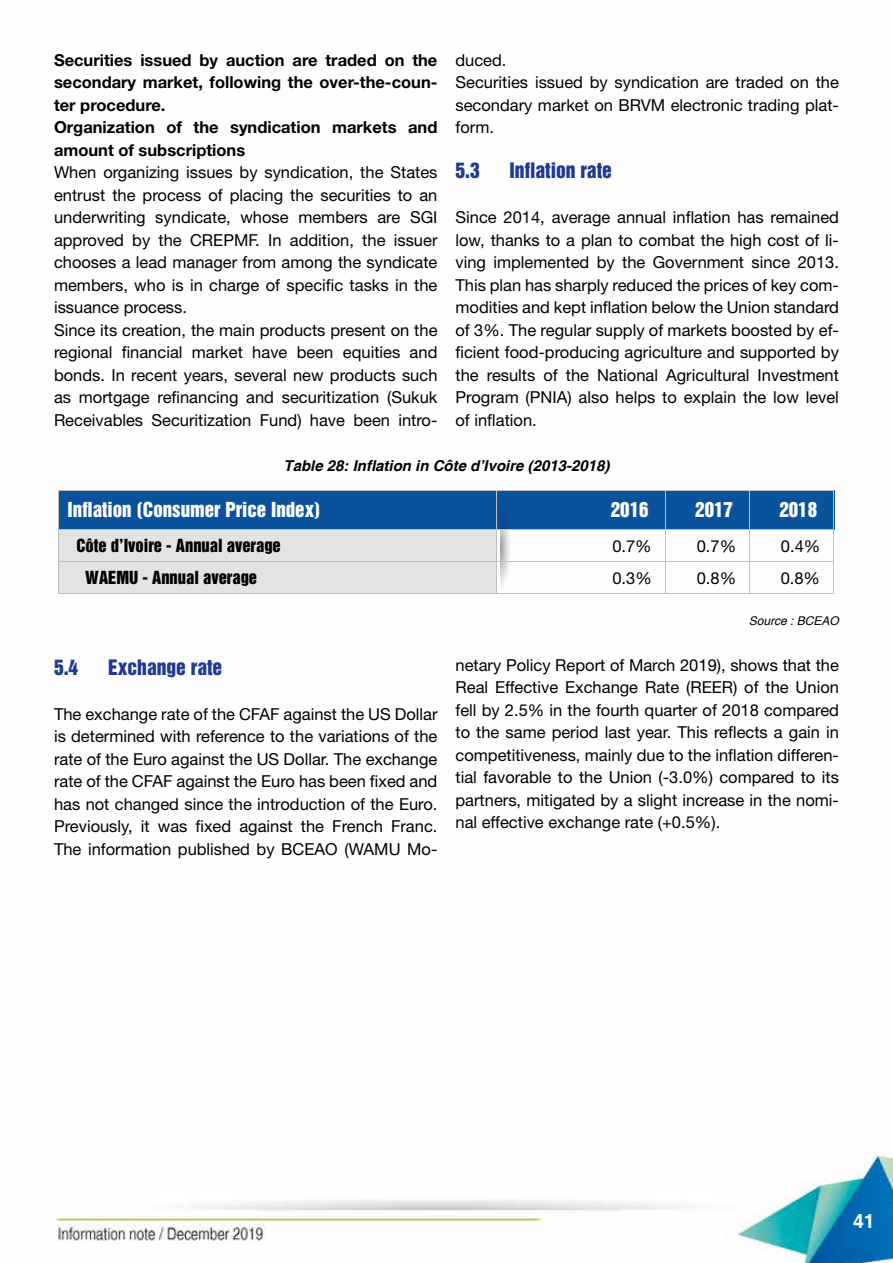
<style>
.page{position:relative;width:893px;height:1263px;background:#fff}
.page>*{position:absolute;margin:0;border:0;box-sizing:border-box;transform-origin:0 0}
.t1{font:19.5px "Helvetica Inserat";color:#213a8f}
.t2{font:700 19.5px "Helvetica";color:#fff}
.t3{font:18.9px "Helvetica Inserat";color:#fff}
.t4{font:16.5px/22.5px "Helvetica Neue LT Std";color:#000;text-align:justify}
.t5{font:700 16.5px/22.5px "Helvetica Neue LT Std";color:#000}
.t6{font:16.5px "Helvetica Inserat";color:#000}
.t7{font:italic 700 15px "Helvetica";color:#000}
.t8{font:italic 12px "Helvetica";color:#000}
</style>
<div class="page">
<img style="left:50px;top:490px;width:843px;height:773px">
<div style="left:59px;top:509px;width:437px;height:84px;background:#e3e3e3"></div>
<div style="left:59px;top:490px;width:775px;height:40px;background:#0b529d"></div>
<hr style="left:59px;top:490px;width:437px;height:1px;background:#c0bfbf">
<hr style="left:497px;top:490px;width:168px;height:1px;background:#c0bfbf">
<hr style="left:665px;top:490px;width:84px;height:1px;background:#c0bfbf">
<hr style="left:750px;top:490px;width:83px;height:1px;background:#c0bfbf">
<hr style="left:58px;top:491px;width:1px;height:38px;background:#c0bfbf">
<hr style="left:665px;top:491px;width:1px;height:38px;background:#c0bfbf">
<hr style="left:749px;top:491px;width:1px;height:38px;background:#c0bfbf">
<hr style="left:833px;top:491px;width:1px;height:38px;background:#c0bfbf">
<hr style="left:59px;top:529px;width:437px;height:1px;background:#c0bfbf">
<hr style="left:497px;top:529px;width:168px;height:1px;background:#c0bfbf">
<hr style="left:665px;top:529px;width:84px;height:1px;background:#c0bfbf">
<hr style="left:750px;top:529px;width:83px;height:1px;background:#c0bfbf">
<hr style="left:58px;top:530px;width:1px;height:31px;background:#c0bfbf">
<hr style="left:665px;top:530px;width:1px;height:31px;background:#c0bfbf">
<hr style="left:749px;top:530px;width:1px;height:31px;background:#c0bfbf">
<hr style="left:833px;top:530px;width:1px;height:31px;background:#c0bfbf">
<hr style="left:59px;top:561px;width:437px;height:1px;background:#c0bfbf">
<hr style="left:497px;top:561px;width:168px;height:1px;background:#c0bfbf">
<hr style="left:665px;top:561px;width:84px;height:1px;background:#c0bfbf">
<hr style="left:750px;top:561px;width:83px;height:1px;background:#c0bfbf">
<hr style="left:58px;top:562px;width:1px;height:31px;background:#c0bfbf">
<hr style="left:59px;top:593px;width:437px;height:1px;background:#c0bfbf">
<svg style="left:496px;top:490px;width:18px;height:115px"></svg>
<hr style="left:497px;top:593px;width:168px;height:1px;background:#c0bfbf">
<hr style="left:665px;top:562px;width:1px;height:31px;background:#c0bfbf">
<hr style="left:665px;top:593px;width:84px;height:1px;background:#c0bfbf">
<hr style="left:749px;top:562px;width:1px;height:31px;background:#c0bfbf">
<hr style="left:750px;top:593px;width:83px;height:1px;background:#c0bfbf">
<hr style="left:833px;top:562px;width:1px;height:31px;background:#c0bfbf">
<p class="t5" style="left:54px;top:48px;width:385px">Securities issued by auction are traded on the secondary market, following the over-the-coun&shy;ter procedure.<br>Organization of the syndication markets and amount of subscriptions</p>
<p class="t4" style="left:54px;top:161px;width:385px;text-align:left">When organizing issues by syndication, the States entrust the process of placing the securities to an underwriting syndicate, whose members are SGI approved by the CREPMF. In addition, the issuer chooses a lead manager from among the syndicate members, who is in charge of specific tasks in the issuance process.<br>Since its creation, the main products present on the regional financial market have been equities and bonds. In recent years, several new products such as mortgage refinancing and securitization (Sukuk Receivables Securitization Fund) have been intro-</p>
<p class="t4" style="left:455px;top:49px;width:385px;text-align:left">duced.<br>Securities issued by syndication are traded on the secondary market on BRVM electronic trading plat&shy;form.</p>
<p class="t1" style="left:455px;top:159px;width:26px">5.3</p>
<p class="t1" style="left:509px;top:159px;width:104px">Inflation rate</p>
<p class="t4" style="left:455px;top:206px;width:385px">Since 2014, average annual inflation has remained low, thanks to a plan to combat the high cost of li&shy;ving implemented by the Government since 2013.<br>This plan has sharply reduced the prices of key com&shy;modities and kept inflation below the Union standard of 3%. The regular supply of markets boosted by ef&shy;ficient food-producing agriculture and supported by the results of the National Agricultural Investment Program (PNIA) also helps to explain the low level of inflation.</p>
<p class="t7" style="left:283px;top:457px;width:327px">Table 28: Inflation in Côte d’Ivoire (2013-2018)</p>
<p class="t3" style="left:68px;top:498px;width:254px">Inflation (Consumer Price Index)</p>
<p class="t3" style="left:611px;top:498px;width:39px">2016</p>
<p class="t3" style="left:695px;top:498px;width:39px">2017</p>
<p class="t3" style="left:779px;top:498px;width:39px">2018</p>
<p class="t6" style="left:76px;top:536px;width:206px">Côte d’Ivoire - Annual average</p>
<p class="t4" style="left:612px;top:535px;width:41px">0.7%</p>
<p class="t4" style="left:697px;top:535px;width:41px">0.7%</p>
<p class="t4" style="left:781px;top:535px;width:41px">0.4%</p>
<p class="t6" style="left:85px;top:568px;width:173px">WAEMU - Annual average</p>
<p class="t4" style="left:612px;top:567px;width:41px">0.3%</p>
<p class="t4" style="left:697px;top:567px;width:41px">0.8%</p>
<p class="t4" style="left:781px;top:567px;width:41px">0.8%</p>
<p class="t1" style="left:54px;top:655px;width:26px">5.4</p>
<p class="t1" style="left:108px;top:655px;width:116px">Exchange rate</p>
<p class="t4" style="left:54px;top:702px;width:385px">The exchange rate of the CFAF against the US Dollar is determined with reference to the variations of the rate of the Euro against the US Dollar. The exchange rate of the CFAF against the Euro has been fixed and has not changed since the introduction of the Euro.<br>Previously, it was fixed against the French Franc.<br>The information published by BCEAO (WAMU Mo-</p>
<p class="t8" style="left:749px;top:613px;width:92px">Source : BCEAO</p>
<p class="t4" style="left:455px;top:653px;width:385px">netary Policy Report of March 2019), shows that the Real Effective Exchange Rate (REER) of the Union fell by 2.5% in the fourth quarter of 2018 compared to the same period last year. This reflects a gain in competitiveness, mainly due to the inflation differen&shy;tial favorable to the Union (-3.0%) compared to its partners, mitigated by a slight increase in the nomi&shy;nal effective exchange rate (+0.5%).</p>
<p class="t2" style="left:853px;top:1209px;width:23px">41</p>
</div>
